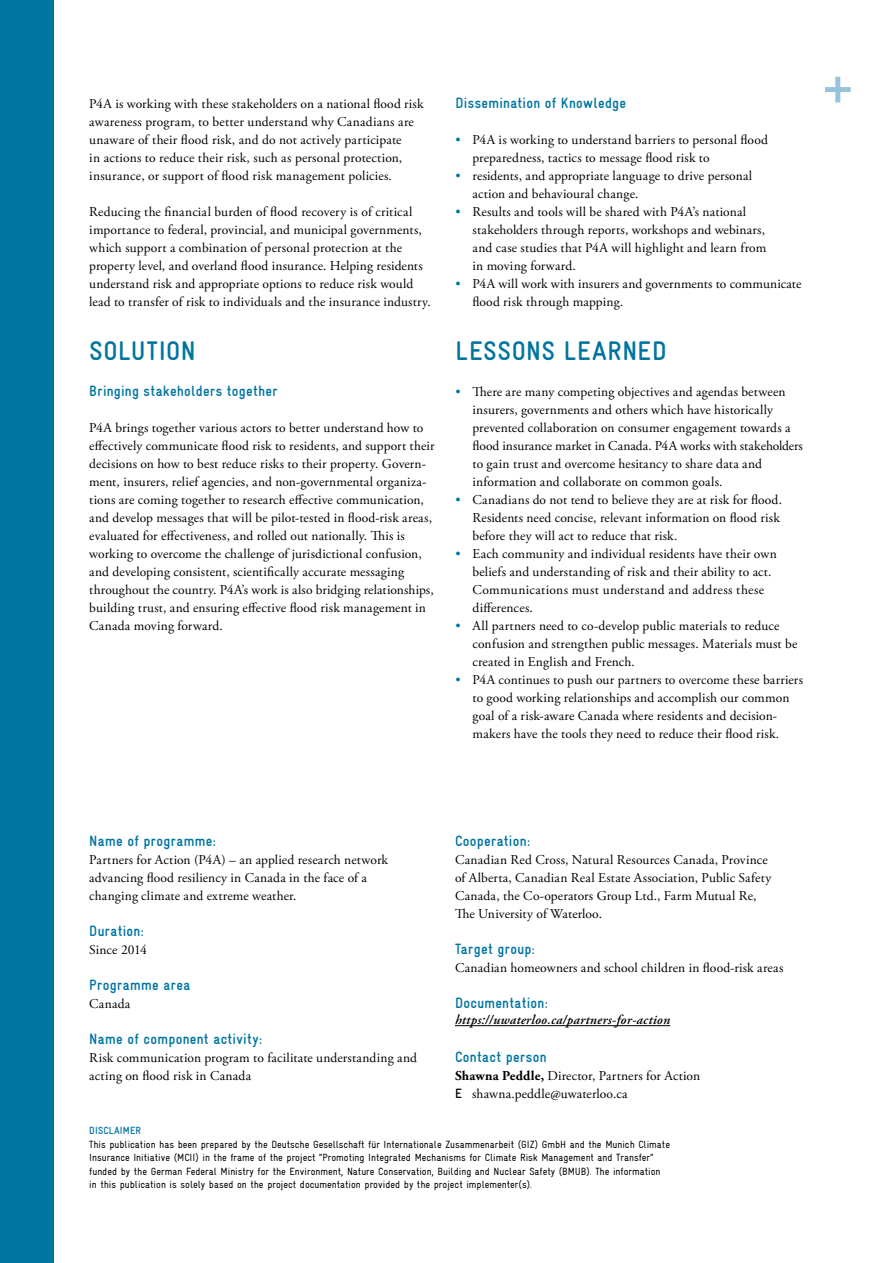
<style>
.page{position:relative;width:893px;height:1263px;background:#fff}
.page>*{position:absolute;margin:0;border:0;box-sizing:border-box;transform-origin:0 0}
.t1{font:700 condensed 27px "GIZ Gravur Pro";letter-spacing:.03em;color:#0075a0}
.t2{font:700 condensed 15px "GIZ Gravur Pro";letter-spacing:.02em;color:#0075a0}
.t3{font:13.5px/18px "Adobe Garamond Pro";letter-spacing:.01em;color:#000}
.t4{font:italic 600 13.5px "Adobe Garamond Pro";letter-spacing:.02em;color:#000}
.t5{font:condensed 10.5px/13.5px "GIZ Gravur Pro";color:#000}
.t6{font:700 condensed 10.5px "GIZ Gravur Pro";letter-spacing:.02em;color:#0075a0}
.s1{color:#0075a0}
.s2{font-weight:700}
.s3{font-family:"GIZ Gravur Pro";font-weight:700;font-stretch:condensed}
</style>
<div class="page">
<div style="left:0;top:0;width:54px;height:1263px;background:#0075a0"></div>
<div style="left:825px;top:87px;width:26px;height:5px;background:#98c4db"></div>
<div style="left:835px;top:77px;width:5px;height:25px;background:#98c4db"></div>
<hr style="left:455px;top:1025px;width:215px;height:1px;background:#000">
<p class="t3" style="left:89px;top:95px;width:336px">P4A is working with these stakeholders on a national flood risk awareness program, to better understand why Canadians are unaware of their flood risk, and do not actively participate<br>in actions to reduce their risk, such as personal protection, insurance, or support of flood risk management policies.</p>
<p class="t3" style="left:89px;top:203px;width:343px">Reducing the financial burden of flood recovery is of critical importance to federal, provincial, and municipal governments, which support a combination of personal protection at the property level, and overland flood insurance. Helping residents understand risk and appropriate options to reduce risk would lead to transfer of risk to individuals and the insurance industry.</p>
<h1 class="t1" style="left:89px;top:335px;width:108px">SOLUTION</h1>
<p class="t2" style="left:89px;top:382px;width:190px">Bringing stakeholders together</p>
<p class="t3" style="left:89px;top:419px;width:347px">P4A brings together various actors to better understand how to effectively communicate flood risk to residents, and support their decisions on how to best reduce risks to their property. Govern&shy;ment, insurers, relief agencies, and non-governmental organiza&shy;tions are coming together to research effective communication, and develop messages that will be pilot-tested in flood-risk areas, evaluated for effectiveness, and rolled out nationally. This is working to overcome the challenge of jurisdictional confusion, and developing consistent, scientifically accurate messaging throughout the country. P4A’s work is also bridging relationships, building trust, and ensuring effective flood risk management in Canada moving forward.</p>
<p class="t2" style="left:455px;top:94px;width:172px">Dissemination of Knowledge</p>
<p class="t3" style="left:472px;top:131px;width:297px;text-indent:-17px"><span class="s1">•</span> P4A is working to understand barriers to personal flood preparedness, tactics to message flood risk to</p>
<p class="t3" style="left:472px;top:167px;width:281px;text-indent:-17px"><span class="s1">•</span> residents, and appropriate language to drive personal action and behavioural change.</p>
<p class="t3" style="left:472px;top:203px;width:295px;text-indent:-17px"><span class="s1">•</span> Results and tools will be shared with P4A’s national stakeholders through reports, workshops and webinars, and case studies that P4A will highlight and learn from in moving forward.</p>
<p class="t3" style="left:472px;top:275px;width:330px;text-indent:-17px"><span class="s1">•</span> P4A will work with insurers and governments to communicate flood risk through mapping.</p>
<h1 class="t1" style="left:456px;top:335px;width:212px">LESSONS LEARNED</h1>
<p class="t3" style="left:472px;top:383px;width:332px;text-indent:-17px"><span class="s1">•</span> There are many competing objectives and agendas between insurers, governments and others which have historically prevented collaboration on consumer engagement towards a flood insurance market in Canada. P4A works with stakeholders to gain trust and overcome hesitancy to share data and information and collaborate on common goals.</p>
<p class="t3" style="left:472px;top:491px;width:311px;text-indent:-17px"><span class="s1">•</span> Canadians do not tend to believe they are at risk for flood.<br>Residents need concise, relevant information on flood risk before they will act to reduce that risk.</p>
<p class="t3" style="left:472px;top:545px;width:306px;text-indent:-17px"><span class="s1">•</span> Each community and individual residents have their own beliefs and understanding of risk and their ability to act.<br>Communications must understand and address these differences.</p>
<p class="t3" style="left:472px;top:617px;width:326px;text-indent:-17px"><span class="s1">•</span> All partners need to co-develop public materials to reduce confusion and strengthen public messages. Materials must be created in English and French.</p>
<p class="t3" style="left:472px;top:671px;width:332px;text-indent:-17px"><span class="s1">•</span> P4A continues to push our partners to overcome these barriers to good working relationships and accomplish our common goal of a risk-aware Canada where residents and decision&shy;makers have the tools they need to reduce their flood risk.</p>
<p class="t2" style="left:89px;top:832px;width:128px">Name of programme:</p>
<p class="t3" style="left:89px;top:851px;width:300px">Partners for Action (P4A) – an applied research network advancing flood resiliency in Canada in the face of a changing climate and extreme weather.</p>
<p class="t2" style="left:89px;top:922px;width:56px">Duration:</p>
<p class="t3" style="left:89px;top:941px;width:59px">Since 2014</p>
<p class="t2" style="left:89px;top:976px;width:103px">Programme area</p>
<p class="t3" style="left:89px;top:995px;width:43px">Canada</p>
<p class="t2" style="left:89px;top:1030px;width:174px">Name of component activity:</p>
<p class="t3" style="left:89px;top:1049px;width:329px">Risk communication program to facilitate understanding and acting on flood risk in Canada</p>
<p class="t2" style="left:455px;top:832px;width:77px">Cooperation:</p>
<p class="t3" style="left:455px;top:851px;width:318px">Canadian Red Cross, Natural Resources Canada, Province of Alberta, Canadian Real Estate Association, Public Safety Canada, the Co-operators Group Ltd., Farm Mutual Re, The University of Waterloo.</p>
<p class="t2" style="left:455px;top:940px;width:81px">Target group:</p>
<p class="t3" style="left:455px;top:959px;width:330px">Canadian homeowners and school children in flood-risk areas</p>
<p class="t2" style="left:455px;top:994px;width:94px">Documentation:</p>
<p class="t4" style="left:455px;top:1012px;width:217px">https://uwaterloo.ca/partners-for-action</p>
<p class="t2" style="left:455px;top:1048px;width:93px">Contact person</p>
<p class="t3" style="left:455px;top:1067px;width:247px"><span class="s2">Shawna Peddle,</span> Director, Partners for Action<br><span class="s3">E</span> shawna.peddle@uwaterloo.ca</p>
<p class="t6" style="left:89px;top:1124px;width:53px">DISCLAIMER</p>
<p class="t5" style="left:89px;top:1137px;width:582px">This publication has been prepared by the Deutsche Gesellschaft für Internationale Zusammenarbeit (GIZ) GmbH and the Munich Climate Insurance Initiative (MCII) in the frame of the project “Promoting Integrated Mechanisms for Climate Risk Management and Transfer” funded by the German Federal Ministry for the Environment, Nature Conservation, Building and Nuclear Safety (BMUB). The information in this publication is solely based on the project documentation provided by the project implementer(s).</p>
</div>
